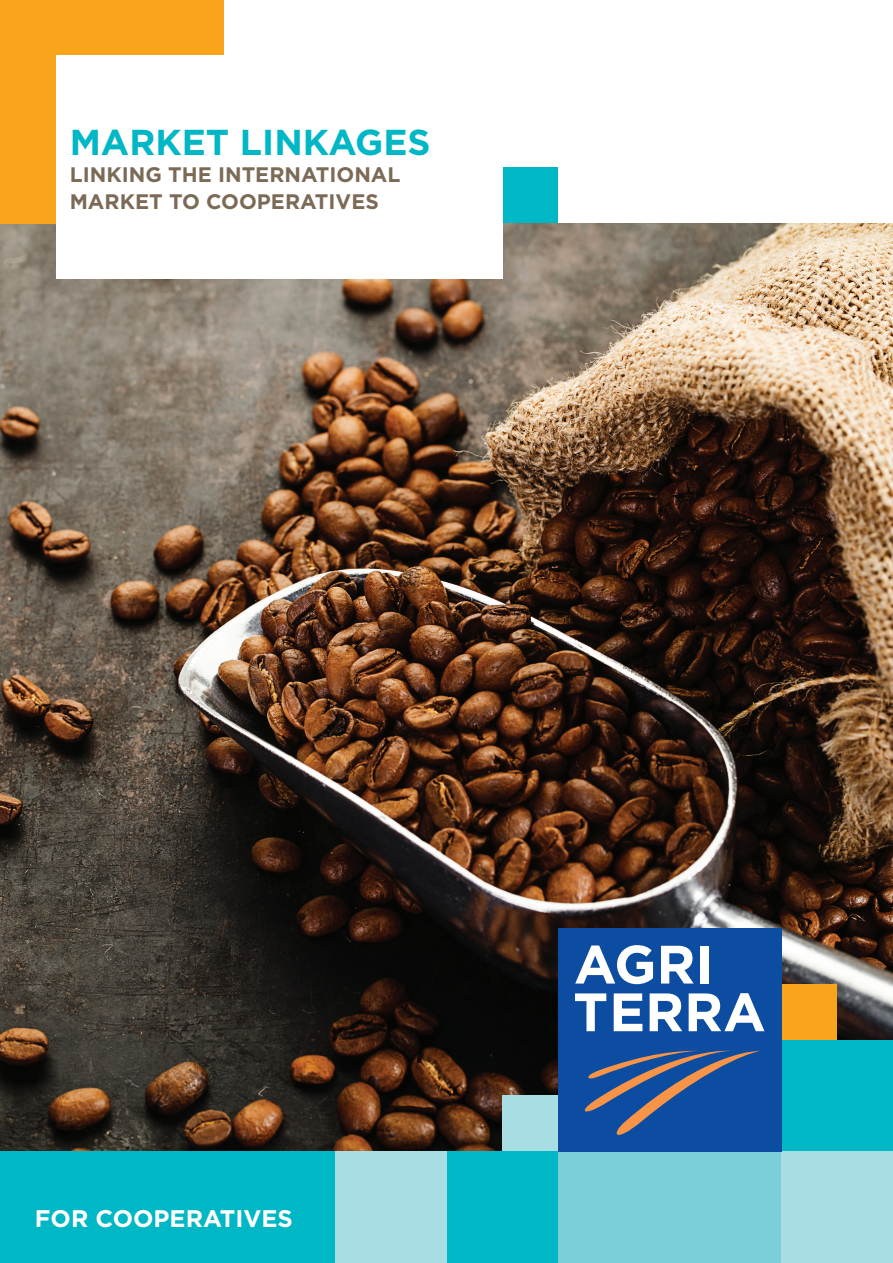
<style>
.page{position:relative;width:893px;height:1263px;background:#fff}
.page>*{position:absolute;margin:0;border:0;box-sizing:border-box;transform-origin:0 0}
.t1{font:700 36px "Gotham";color:#00b7c5}
.t2{font:700 24px "Gotham";color:#fff}
.t3{font:700 21px/27px "Gotham";color:#7b6a56}
</style>
<div class="page">
<img style="left:0;top:223px;width:893px;height:928px">
<div style="left:0;top:0;width:223px;height:223px;background:#f9a51b"></div>
<div style="left:502px;top:167px;width:56px;height:56px;background:#00b7c5"></div>
<div style="left:446px;top:1151px;width:112px;height:112px;background:#00b7c5"></div>
<div style="left:335px;top:1151px;width:111px;height:112px;background:#a8dde4"></div>
<div style="left:558px;top:1151px;width:223px;height:112px;background:#7bcfd9"></div>
<div style="left:781px;top:1040px;width:112px;height:111px;background:#00b7c5"></div>
<div style="left:781px;top:1151px;width:112px;height:112px;background:#a8dde4"></div>
<div style="left:781px;top:984px;width:56px;height:56px;background:#f9a51b"></div>
<div style="left:502px;top:1095px;width:56px;height:56px;background:#a8dde4"></div>
<div style="left:0;top:1151px;width:56px;height:112px;background:#00b7c5"></div>
<div style="left:56px;top:56px;width:446px;height:223px;background:#fff"></div>
<div style="left:35px;top:1151px;width:300px;height:112px;background:#00b7c5"></div>
<div style="left:558px;top:928px;width:223px;height:223px;background:#0d4da1"></div>
<svg style="left:575px;top:945px;width:78px;height:39px"></svg>
<svg style="left:661px;top:946px;width:33px;height:37px"></svg>
<div style="left:700px;top:946px;width:9px;height:37px;background:#fff"></div>
<svg style="left:575px;top:993px;width:31px;height:38px"></svg>
<svg style="left:614px;top:993px;width:28px;height:38px"></svg>
<svg style="left:650px;top:993px;width:32px;height:38px"></svg>
<svg style="left:689px;top:993px;width:75px;height:38px"></svg>
<svg style="left:584px;top:1050px;width:176px;height:85px"></svg>
<h1 class="t1" style="left:70px;top:118px;width:362px">MARKET LINKAGES</h1>
<p class="t3" style="left:70px;top:161px;width:332px">LINKING THE INTERNATIONAL<br>MARKET TO COOPERATIVES</p>
<p class="t2" style="left:35px;top:1203px;width:260px">FOR COOPERATIVES</p>
</div>
